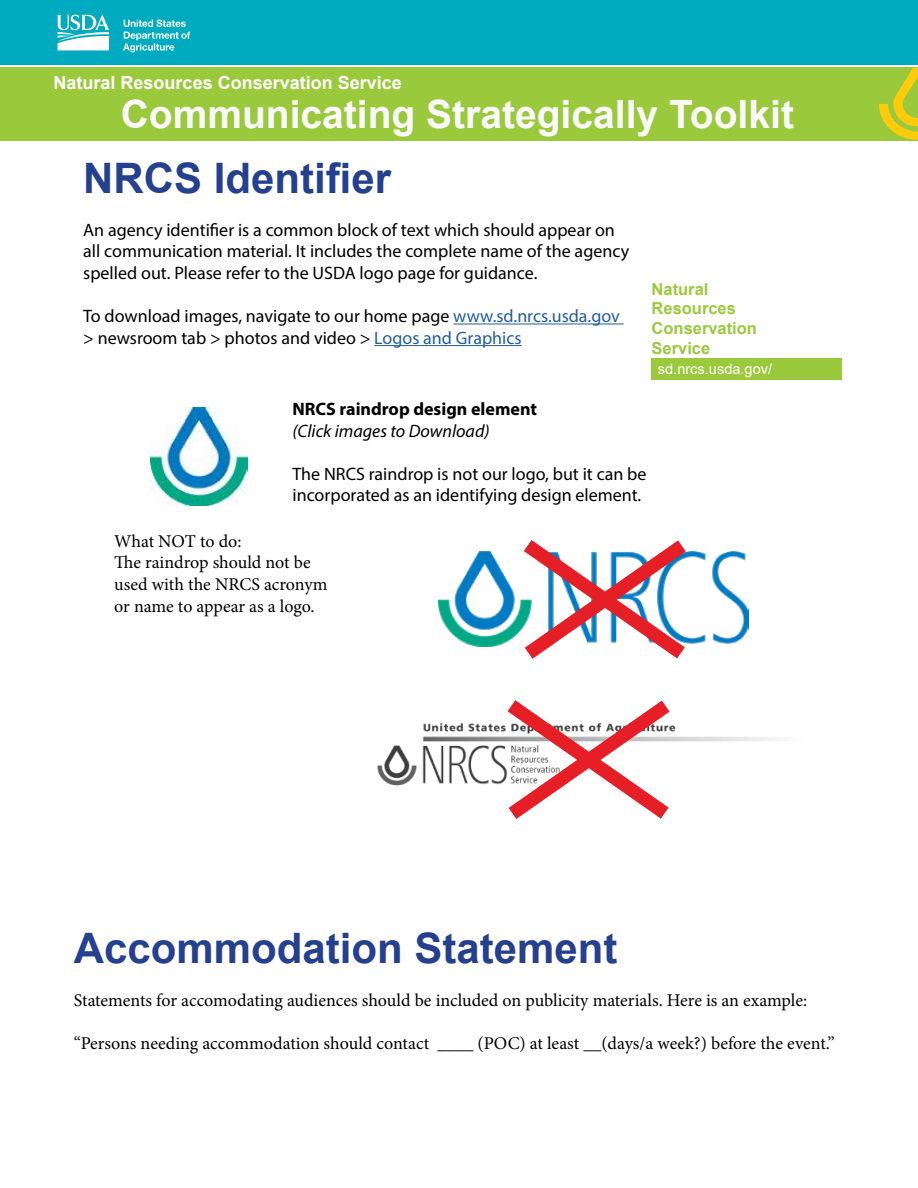
<style>
.page{position:relative;width:918px;height:1188px;background:#fff}
.page>*{position:absolute;margin:0;border:0;box-sizing:border-box;transform-origin:0 0}
.t1{font:700 42px "Arial";color:#25408f}
.t2{font:700 39px "Arial";color:#fafafc}
.t3{font:18px/21.6px "Myriad Pro";color:#000}
.t4{font:18px/21.6px "Minion Pro";letter-spacing:-.005em;color:#000}
.t5{font:700 18px "Arial";color:#fff}
.t6{font:700 18px "Myriad Pro";color:#000}
.t7{font:italic 18px "Myriad Pro";color:#000}
.t8{font:700 16.5px/19.8px "Arial";color:#9aca3c}
.t9{font:14.55px "Arial";color:#fff}
.s1{color:#215e9e}
</style>
<div class="page">
<div style="left:0;top:67px;width:918px;height:74px;background:#9aca3c"></div>
<div style="left:0;top:0;width:918px;height:64px;background:#00abc0"></div>
<svg style="left:879px;top:67px;width:39px;height:73px"></svg>
<svg style="left:57px;top:14px;width:53px;height:36px"></svg>
<svg style="left:123px;top:20px;width:67px;height:32px"></svg>
<hr style="left:453px;top:324px;width:171px;height:1px;background:#215e9e">
<hr style="left:374px;top:345px;width:148px;height:1px;background:#215e9e">
<div style="left:652px;top:358px;width:190px;height:22px;background:#9aca3c"></div>
<img style="left:150px;top:407px;width:97px;height:98px">
<img style="left:438px;top:551px;width:311px;height:95px">
<svg style="left:509px;top:540px;width:192px;height:119px"></svg>
<img style="left:377px;top:723px;width:400px;height:63px">
<svg style="left:493px;top:700px;width:192px;height:119px"></svg>
<p class="t5" style="left:54px;top:70px;width:350px">Natural Resources Conservation Service</p>
<h2 class="t2" style="left:121px;top:86px;width:675px">Communicating Strategically Toolkit</h2>
<h1 class="t1" style="left:83px;top:148px;width:310px">NRCS Identifier</h1>
<p class="t3" style="left:83px;top:219px;width:548px">An agency identifier is a common block of text which should appear on all communication material. It includes the complete name of the agency spelled out. Please refer to the USDA logo page for guidance.</p>
<p class="t3" style="left:83px;top:305px;width:538px">To download images, navigate to our home page <span class="s1">www.sd.nrcs.usda.gov </span>&gt; newsroom tab &gt; photos and video &gt; <span class="s1">Logos and Graphics</span></p>
<p class="t9" style="left:658px;top:359px;width:116px">sd.nrcs.usda.gov/</p>
<p class="t8" style="left:652px;top:279px;width:107px">Natural<br>Resources<br>Conservation<br>Service</p>
<p class="t6" style="left:292px;top:397px;width:246px">NRCS raindrop design element</p>
<p class="t7" style="left:292px;top:419px;width:199px">(Click images to Download)</p>
<p class="t3" style="left:292px;top:463px;width:356px">The NRCS raindrop is not our logo, but it can be incorporated as an identifying design element.</p>
<p class="t4" style="left:114px;top:530px;width:215px">What NOT to do:<br>The raindrop should not be used with the NRCS acronym or name to appear as a logo.</p>
<h1 class="t1" style="left:74px;top:919px;width:545px">Accommodation Statement</h1>
<p class="t4" style="left:74px;top:990px;width:735px">Statements for accomodating audiences should be included on publicity materials. Here is an example:</p>
<p class="t4" style="left:74px;top:1033px;width:762px">“Persons needing accommodation should contact ____ (POC) at least __(days/a week?) before the event.”</p>
</div>
